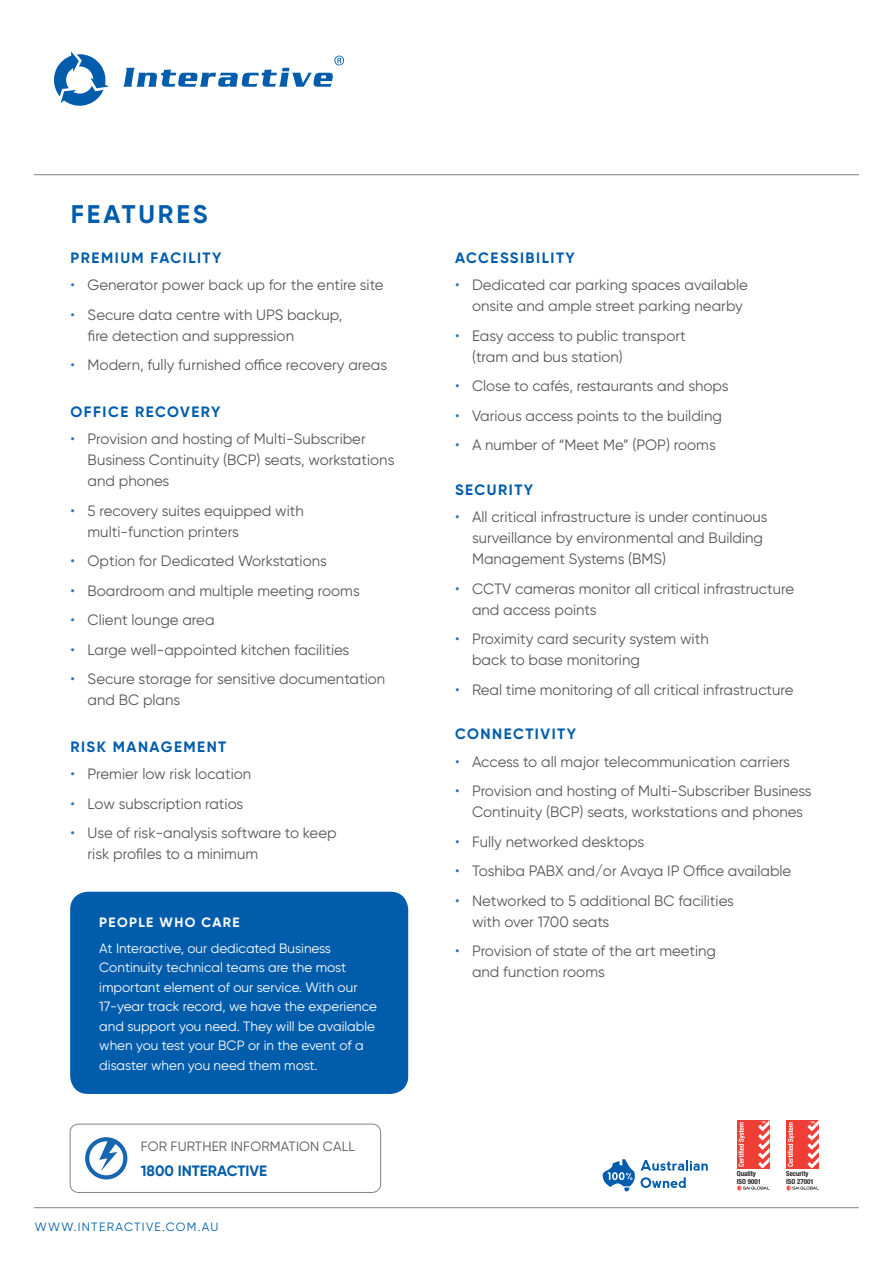
<style>
.page{position:relative;width:893px;height:1263px;background:#fff}
.page>*{position:absolute;margin:0;border:0;box-sizing:border-box;transform-origin:0 0}
.B_Head{font:700 25.5px "Gilroy";letter-spacing:.11em;color:#015dab}
.Fast_Facts{font:15px/21px "Gilroy";color:#57585a}
.B_Head-2{font:700 15px "Gilroy";letter-spacing:.1em;color:#015dab}
.B_Head-3{font:700 15px "Gilroy";color:#015dab}
.Standard_para{font:13.5px/19.5px "Gilroy";color:#fff}
.t1{font:13.5px "Gilroy";letter-spacing:.01em;color:#57585a}
.B_Head-4{font:700 13.5px "Gilroy";letter-spacing:.1em;color:#fff}
.t2{font:12px "Gilroy";letter-spacing:.11em;color:#015dab}
.t3{font:700 condensed 6.9px/7.6px "Helvetica Neue";color:#231f20}
.s1{color:#2f71b7}
</style>
<div class="page">
<svg style="left:54px;top:51px;width:55px;height:55px"></svg>
<svg style="left:123px;top:56px;width:221px;height:31px"></svg>
<hr style="left:34px;top:1207px;width:825px;height:1px;background:#808285">
<hr style="left:34px;top:174px;width:825px;height:1px;background:#808285">
<div style="left:786px;top:1120px;width:33px;height:48px;background:#ee3e35"></div>
<svg style="left:788px;top:1122px;width:6px;height:45px"></svg>
<svg style="left:807px;top:1120px;width:12px;height:48px"></svg>
<div style="left:737px;top:1120px;width:33px;height:48px;background:#ee3e35"></div>
<svg style="left:738px;top:1122px;width:7px;height:45px"></svg>
<svg style="left:758px;top:1120px;width:12px;height:48px"></svg>
<svg style="left:786px;top:1186px;width:33px;height:4px"></svg>
<svg style="left:737px;top:1186px;width:33px;height:4px"></svg>
<svg style="left:603px;top:1159px;width:105px;height:32px"></svg>
<div style="left:70px;top:1124px;width:311px;height:69px;border:1px solid #808285;border-radius:9px"></div>
<svg style="left:85px;top:1137px;width:42px;height:42px"></svg>
<div style="left:70px;top:892px;width:338px;height:202px;background:#015dab;border-radius:18px"></div>
<p class="B_Head" style="left:71px;top:198px;width:138px">FEATURES</p>
<p class="B_Head-2" style="left:71px;top:248px;width:152px">PREMIUM FACILITY</p>
<p class="Fast_Facts" style="left:71px;top:274px;width:315px"><span class="s1">•</span> Generator power back up for the entire site</p>
<p class="Fast_Facts" style="left:88px;top:304px;width:256px;text-indent:-17px"><span class="s1">•</span> Secure data centre with UPS backup, fire detection and suppression</p>
<p class="Fast_Facts" style="left:71px;top:354px;width:318px"><span class="s1">•</span> Modern, fully furnished office recovery areas</p>
<p class="B_Head-2" style="left:71px;top:402px;width:151px">OFFICE RECOVERY</p>
<p class="Fast_Facts" style="left:88px;top:428px;width:308px;text-indent:-17px"><span class="s1">•</span> Provision and hosting of Multi-Subscriber<br>Business Continuity (BCP) seats, workstations and phones</p>
<p class="Fast_Facts" style="left:88px;top:500px;width:218px;text-indent:-17px"><span class="s1">•</span> 5 recovery suites equipped with multi-function printers</p>
<p class="Fast_Facts" style="left:71px;top:550px;width:258px"><span class="s1">•</span> Option for Dedicated Workstations</p>
<p class="Fast_Facts" style="left:71px;top:580px;width:291px"><span class="s1">•</span> Boardroom and multiple meeting rooms</p>
<p class="Fast_Facts" style="left:71px;top:609px;width:145px"><span class="s1">•</span> Client lounge area</p>
<p class="Fast_Facts" style="left:71px;top:639px;width:280px"><span class="s1">•</span> Large well-appointed kitchen facilities</p>
<p class="Fast_Facts" style="left:88px;top:668px;width:299px;text-indent:-17px"><span class="s1">•</span> Secure storage for sensitive documentation and BC plans</p>
<p class="B_Head-2" style="left:71px;top:737px;width:157px">RISK MANAGEMENT</p>
<p class="Fast_Facts" style="left:71px;top:763px;width:182px"><span class="s1">•</span> Premier low risk location</p>
<p class="Fast_Facts" style="left:71px;top:793px;width:174px"><span class="s1">•</span> Low subscription ratios</p>
<p class="Fast_Facts" style="left:88px;top:822px;width:251px;text-indent:-17px"><span class="s1">•</span> Use of risk-analysis software to keep risk profiles to a minimum</p>
<p class="B_Head-4" style="left:99px;top:913px;width:142px">PEOPLE WHO CARE</p>
<p class="Standard_para" style="left:99px;top:938px;width:279px">At Interactive, our dedicated Business Continuity technical teams are the most important element of our service. With our 17-year track record, we have the experience and support you need. They will be available when you test your BCP or in the event of a disaster when you need them most.</p>
<p class="t1" style="left:141px;top:1138px;width:216px">FOR FURTHER INFORMATION CALL</p>
<p class="B_Head-3" style="left:141px;top:1161px;width:128px">1800 INTERACTIVE</p>
<p class="t2" style="left:35px;top:1219px;width:185px">WWW.INTERACTIVE.COM.AU</p>
<p class="B_Head-2" style="left:455px;top:248px;width:121px">ACCESSIBILITY</p>
<p class="Fast_Facts" style="left:472px;top:274px;width:277px;text-indent:-17px"><span class="s1">•</span> Dedicated car parking spaces available onsite and ample street parking nearby</p>
<p class="Fast_Facts" style="left:472px;top:325px;width:215px;text-indent:-17px"><span class="s1">•</span> Easy access to public transport (tram and bus station)</p>
<p class="Fast_Facts" style="left:455px;top:375px;width:275px"><span class="s1">•</span> Close to cafés, restaurants and shops</p>
<p class="Fast_Facts" style="left:455px;top:405px;width:268px"><span class="s1">•</span> Various access points to the building</p>
<p class="Fast_Facts" style="left:455px;top:434px;width:262px"><span class="s1">•</span> A number of “Meet Me” (POP) rooms</p>
<p class="B_Head-2" style="left:455px;top:480px;width:80px">SECURITY</p>
<p class="Fast_Facts" style="left:472px;top:506px;width:297px;text-indent:-17px"><span class="s1">•</span> All critical infrastructure is under continuous surveillance by environmental and Building<br>Management Systems (BMS)</p>
<p class="Fast_Facts" style="left:472px;top:578px;width:324px;text-indent:-17px"><span class="s1">•</span> CCTV cameras monitor all critical infrastructure and access points</p>
<p class="Fast_Facts" style="left:472px;top:628px;width:238px;text-indent:-17px"><span class="s1">•</span> Proximity card security system with back to base monitoring</p>
<p class="Fast_Facts" style="left:455px;top:679px;width:340px"><span class="s1">•</span> Real time monitoring of all critical infrastructure</p>
<p class="B_Head-2" style="left:455px;top:724px;width:123px">CONNECTIVITY</p>
<p class="Fast_Facts" style="left:455px;top:751px;width:336px"><span class="s1">•</span> Access to all major telecommunication carriers</p>
<p class="Fast_Facts" style="left:455px;top:780px;width:358px;text-align:center"><span class="s1">•</span> Provision and hosting of Multi-Subscriber Business<br>Continuity (BCP) seats, workstations and phones</p>
<p class="Fast_Facts" style="left:455px;top:831px;width:191px"><span class="s1">•</span> Fully networked desktops</p>
<p class="Fast_Facts" style="left:455px;top:860px;width:338px"><span class="s1">•</span> Toshiba PABX and/or Avaya IP Office available</p>
<p class="Fast_Facts" style="left:472px;top:890px;width:263px;text-indent:-17px"><span class="s1">•</span> Networked to 5 additional BC facilities with over 1700 seats</p>
<p class="Fast_Facts" style="left:472px;top:940px;width:246px;text-indent:-17px"><span class="s1">•</span> Provision of state of the art meeting and function rooms</p>
<p class="t3" style="left:737px;top:1169px;width:26px">Quality<br>ISO 9001</p>
<p class="t3" style="left:786px;top:1169px;width:29px">Security<br>ISO 27001</p>
</div>
